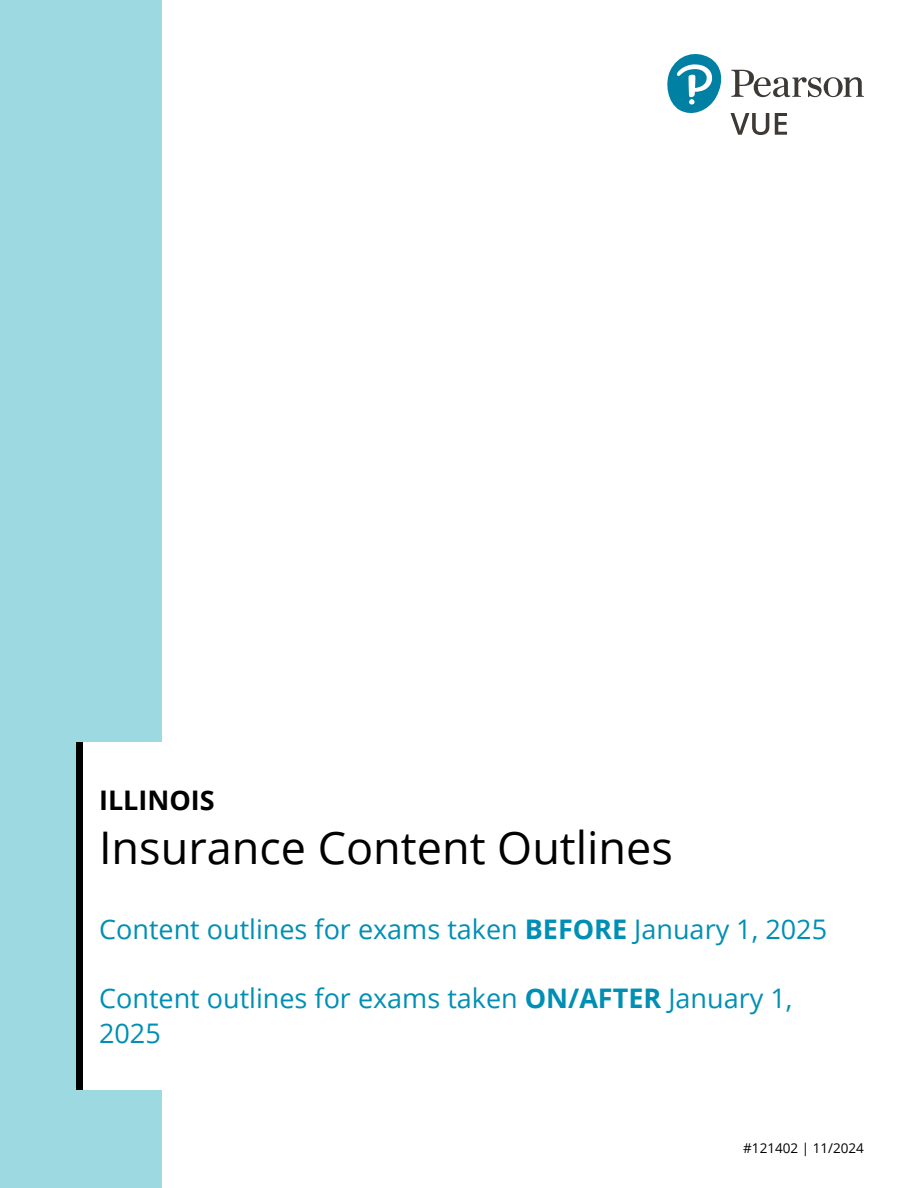
<style>
.page{position:relative;width:918px;height:1188px;background:#fff}
.page>*{position:absolute;margin:0;border:0;box-sizing:border-box;transform-origin:0 0}
.t1{font:45px "Open Sans";color:#000}
.Cover_Links{font:27px/34.5px "Open Sans";color:#008fb4}
.State{font:700 27px "Open Sans";color:#000}
.Stock_Number{font:13.5px "Open Sans";color:#000}
.s1{font-weight:700}
</style>
<div class="page">
<div style="left:0;top:0;width:162px;height:1188px;background:#9cd9e0"></div>
<svg style="left:667px;top:54px;width:55px;height:59px"></svg>
<svg style="left:731px;top:70px;width:133px;height:27px"></svg>
<svg style="left:731px;top:113px;width:38px;height:22px"></svg>
<svg style="left:775px;top:113px;width:12px;height:22px"></svg>
<div style="left:79px;top:742px;width:785px;height:348px;background:#fff"></div>
<div style="left:76px;top:742px;width:7px;height:348px;background:#000"></div>
<p class="State" style="left:99px;top:781px;width:117px">ILLINOIS</p>
<p class="t1" style="left:99px;top:817px;width:575px">Insurance Content Outlines</p>
<p class="Cover_Links" style="left:99px;top:911px;width:730px">Content outlines for exams taken <span class="s1">BEFORE</span> January 1, 2025</p>
<p class="Cover_Links" style="left:99px;top:980px;width:695px">Content outlines for exams taken <span class="s1">ON/AFTER</span> January 1,<br>2025</p>
<p class="Stock_Number" style="left:743px;top:1139px;width:122px">#121402 | 11/2024</p>
</div>
